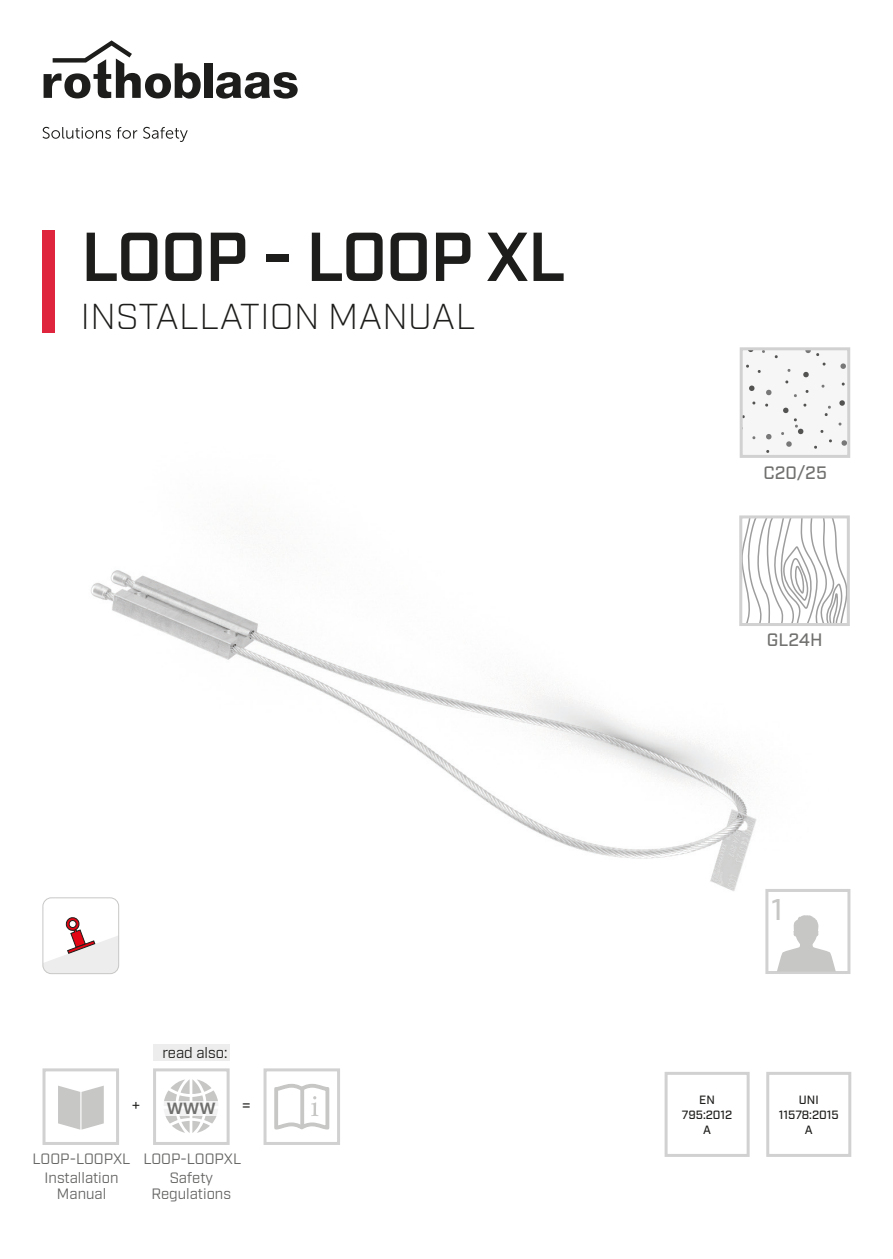
<style>
.page{position:relative;width:893px;height:1259px;background:#fff}
.page>*{position:absolute;margin:0;border:0;box-sizing:border-box;transform-origin:0 0}
.t1{font:600 69px "Industry";letter-spacing:-.02em;color:#1d1d1b}
.t2{font:300 36px "Industry";letter-spacing:.01em;color:#1d1d1b}
.t3{font:500 30px "Industry";color:#c7c7c6}
.t4{font:600 21px "Industry";color:#70706f}
.t5{font:500 18px "Industry";color:#717170}
.BODY{font:18px "Industry";color:#1d1d1b}
.BODY-2{font:15px/16.5px "Industry";color:#646463;text-align:center}
.BODY-3{font:15px "Industry";color:#1d1d1b}
.t6{font:500 12px "Industry";color:#1d1d1b}
</style>
<div class="page">
<img style="left:42px;top:426px;width:715px;height:538px">
<div style="left:741px;top:350px;width:107px;height:106px;background:#f6f6f6"></div>
<div style="left:740px;top:347px;width:110px;height:111px;border:3px solid #d1d1d1"></div>
<svg style="left:743px;top:519px;width:103px;height:103px"></svg>
<div style="left:739px;top:515px;width:111px;height:111px;border:3px solid #d1d1d1"></div>
<div style="left:665px;top:1071px;width:85px;height:86px;border:3px solid #d1d1d1"></div>
<div style="left:766px;top:1071px;width:85px;height:86px;border:3px solid #d1d1d1"></div>
<div style="left:765px;top:889px;width:85px;height:85px;border:3px solid #d1d1d1"></div>
<svg style="left:44px;top:40px;width:157px;height:59px"></svg>
<div style="left:204px;top:63px;width:8px;height:35px;background:#1d1d1b"></div>
<svg style="left:216px;top:72px;width:82px;height:27px"></svg>
<svg style="left:43px;top:127px;width:7px;height:12px"></svg>
<svg style="left:51px;top:130px;width:9px;height:9px"></svg>
<svg style="left:62px;top:127px;width:21px;height:12px"></svg>
<svg style="left:85px;top:130px;width:9px;height:9px"></svg>
<svg style="left:96px;top:130px;width:15px;height:9px"></svg>
<svg style="left:117px;top:127px;width:4px;height:12px"></svg>
<svg style="left:122px;top:130px;width:9px;height:9px"></svg>
<svg style="left:133px;top:130px;width:4px;height:9px"></svg>
<svg style="left:143px;top:127px;width:45px;height:15px"></svg>
<div style="left:43px;top:1068px;width:76px;height:77px;border:3px solid #d1d1d1"></div>
<svg style="left:58px;top:1085px;width:46px;height:44px"></svg>
<div style="left:153px;top:1068px;width:77px;height:77px;border:3px solid #d1d1d1"></div>
<svg style="left:164px;top:1079px;width:54px;height:54px"></svg>
<div style="left:162px;top:1100px;width:59px;height:15px;background:#f3f3f3"></div>
<div style="left:153px;top:1043px;width:77px;height:17px;background:#ededed"></div>
<div style="left:264px;top:1068px;width:76px;height:77px;border:3px solid #d1d1d1"></div>
<svg style="left:274px;top:1084px;width:56px;height:46px"></svg>
<svg style="left:777px;top:915px;width:59px;height:56px"></svg>
<div style="left:43px;top:230px;width:12px;height:103px;background:#df253e"></div>
<svg style="left:43px;top:916px;width:76px;height:57px"></svg>
<div style="left:43px;top:897px;width:76px;height:77px;border:1px solid #c7c7c6;border-radius:9px"></div>
<p class="t1" style="left:81px;top:216px;width:487px">LOOP - LOOP XL</p>
<p class="t2" style="left:81px;top:295px;width:396px">INSTALLATION MANUAL</p>
<p class="BODY-3" style="left:162px;top:1043px;width:67px">read also:</p>
<p class="BODY" style="left:131px;top:1095px;width:11px">+</p>
<p class="t4" style="left:167px;top:1094px;width:50px">www</p>
<p class="BODY" style="left:242px;top:1095px;width:11px">=</p>
<p class="BODY-2" style="left:33px;top:1150px;width:100px">LOOP-LOOPXL</p>
<p class="BODY-2" style="left:143px;top:1150px;width:100px">LOOP-LOOPXL</p>
<p class="BODY-2" style="left:45px;top:1169px;width:75px">Installation<br>Manual</p>
<p class="BODY-2" style="left:152px;top:1169px;width:81px">Safety<br>Regulations</p>
<p class="t5" style="left:763px;top:462px;width:65px">C20/25</p>
<p class="t5" style="left:767px;top:629px;width:57px">GL24H</p>
<p class="t3" style="left:771px;top:892px;width:13px">1</p>
<p class="t6" style="left:699px;top:1092px;width:17px">EN</p>
<p class="t6" style="left:682px;top:1107px;width:52px">795:2012</p>
<p class="t6" style="left:703px;top:1122px;width:9px">A</p>
<p class="t6" style="left:799px;top:1092px;width:21px">UNI</p>
<p class="t6" style="left:779px;top:1107px;width:61px">11578:2015</p>
<p class="t6" style="left:805px;top:1122px;width:9px">A</p>
</div>
